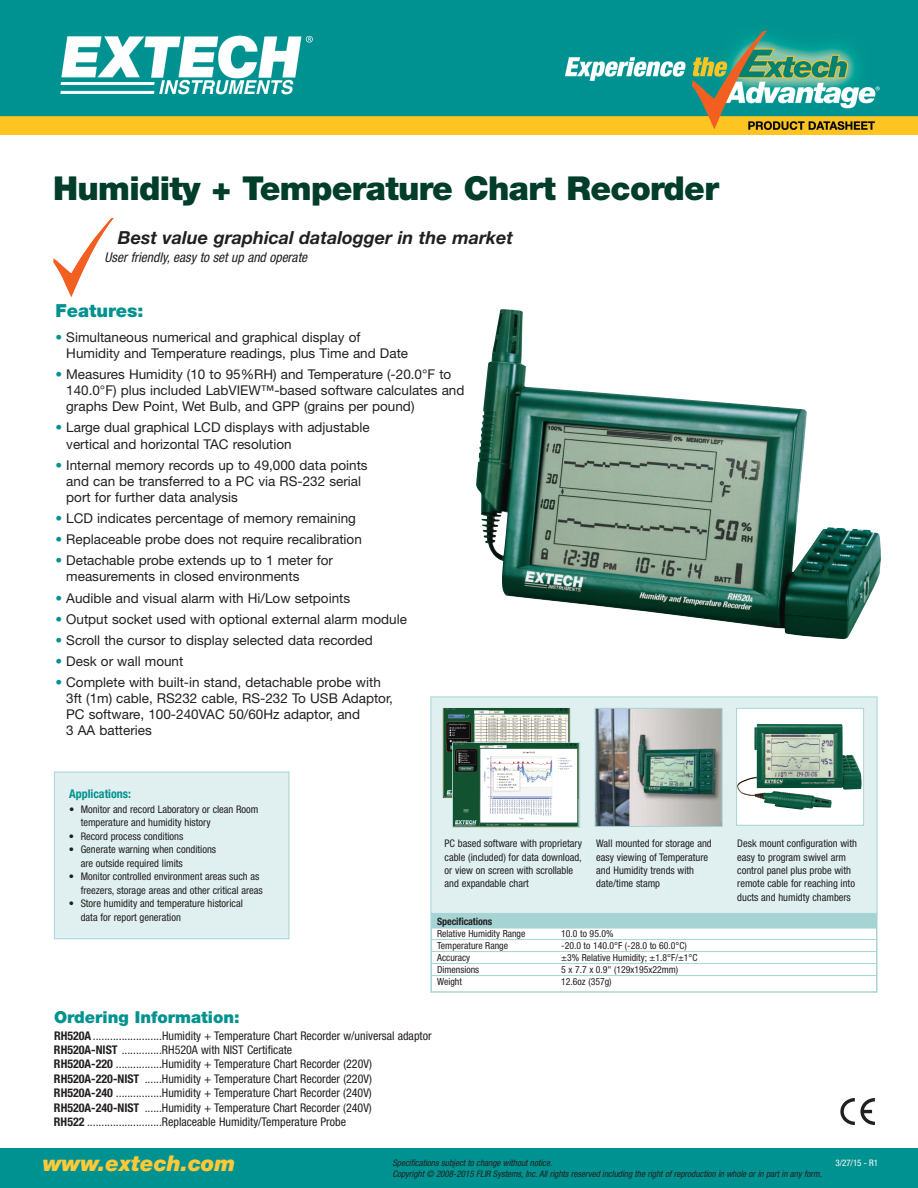
<style>
.page{position:relative;width:918px;height:1188px;background:#fff}
.page>*{position:absolute;margin:0;border:0;box-sizing:border-box;transform-origin:0 0}
.t1{font:900 33px "Helvetica Neue LT";letter-spacing:-.02em;color:#003d2a}
.t2{font:italic 900 21.75px "Helvetica Neue LT";color:#ffc938}
.t3{font:italic 700 18px "Helvetica Neue LT";color:#231f20}
.t4{font:900 18px "Helvetica Neue LT";color:#009290}
.t5{font:900 16.5px "Helvetica Neue LT";color:#009290}
.t6{font:13.5px/16.2px "Helvetica Neue LT";color:#231f20}
.t7{font:italic condensed 13.5px "Helvetica Neue LT";color:#231f20}
.t8{font:condensed 12px/14.4px "Helvetica Neue LT";color:#231f20}
.t9{font:700 condensed 12px "Helvetica Neue LT";color:#009290}
.t10{font:condensed 10.5px/13.4px "Helvetica Neue LT";color:#231f20}
.t11{font:700 condensed 10.2px "Helvetica Neue LT";letter-spacing:-.015em;color:#231f20}
.t12{font:condensed 9.75px "Helvetica Neue LT";color:#231f20}
.t13{font:italic condensed 9px "Helvetica Neue LT";color:#231f20}
.t14{font:condensed 9px "Helvetica Neue LT";color:#fff}
.s1{color:#009290}
.s2{font-weight:700}
</style>
<div class="page">
<div style="left:55px;top:772px;width:234px;height:166px;background:#e0f0f0"></div>
<div style="left:54px;top:772px;width:235px;height:167px;border:1px solid #a6d4d5"></div>
<div style="left:431px;top:697px;width:446px;height:216px;background:#e0f0f0"></div>
<div style="left:431px;top:697px;width:447px;height:217px;border:1px solid #a6d4d5"></div>
<div style="left:0;top:1148px;width:918px;height:40px;background:#009290"></div>
<img style="left:53px;top:217px;width:61px;height:81px">
<svg style="left:840px;top:1098px;width:35px;height:27px"></svg>
<img style="left:476px;top:309px;width:405px;height:330px">
<img style="left:443px;top:709px;width:127px;height:34px">
<img style="left:443px;top:743px;width:9px;height:54px">
<div style="left:452px;top:742px;width:128px;height:86px;border:1px solid #a6d4d5"></div>
<img style="left:453px;top:743px;width:126px;height:84px">
<img style="left:597px;top:710px;width:124px;height:115px">
<div style="left:595px;top:708px;width:128px;height:119px;border:1px solid #a6d4d5"></div>
<div style="left:737px;top:709px;width:126px;height:116px;background:#fff"></div>
<img style="left:738px;top:724px;width:124px;height:86px">
<div style="left:736px;top:708px;width:128px;height:118px;border:1px solid #a6d4d5"></div>
<div style="left:430px;top:914px;width:448px;height:79px;border:2px solid #a6d4d5"></div>
<div style="left:432px;top:915px;width:444px;height:13px;background:#a6d4d5"></div>
<hr style="left:432px;top:939px;width:444px;height:1px;background:#a6d4d5">
<hr style="left:432px;top:951px;width:444px;height:1px;background:#a6d4d5">
<hr style="left:432px;top:963px;width:444px;height:1px;background:#a6d4d5">
<hr style="left:432px;top:975px;width:444px;height:1px;background:#a6d4d5">
<img style="left:0;top:0;width:918px;height:135px">
<h1 class="t1" style="left:53px;top:176px;width:667px">Humidity + Temperature Chart Recorder</h1>
<h3 class="t3" style="left:118px;top:231px;width:397px">Best value graphical datalogger in the market</h3>
<p class="t7" style="left:105px;top:252px;width:204px">User friendly, easy to set up and operate</p>
<h3 class="t4" style="left:56px;top:304px;width:90px">Features:</h3>
<p class="t6" style="left:66px;top:330px;width:343px;text-indent:-11px"><span class="s1">•</span> Simultaneous numerical and graphical display of<br>Humidity and Temperature readings, plus Time and Date</p>
<p class="t6" style="left:66px;top:367px;width:400px;text-indent:-11px"><span class="s1">•</span> Measures Humidity (10 to 95%RH) and Temperature (-20.0°F to<br>140.0°F) plus included LabVIEW™-based software calculates and graphs Dew Point, Wet Bulb, and GPP (grains per pound)</p>
<p class="t6" style="left:66px;top:421px;width:305px;text-indent:-11px"><span class="s1">•</span> Large dual graphical LCD displays with adjustable vertical and horizontal TAC resolution</p>
<p class="t6" style="left:66px;top:458px;width:303px;text-indent:-11px"><span class="s1">•</span> Internal memory records up to 49,000 data points and can be transferred to a PC via RS-232 serial port for further data analysis</p>
<p class="t6" style="left:55px;top:512px;width:302px"><span class="s1">•</span> LCD indicates percentage of memory remaining</p>
<p class="t6" style="left:55px;top:533px;width:308px"><span class="s1">•</span> Replaceable probe does not require recalibration</p>
<p class="t6" style="left:66px;top:554px;width:268px;text-indent:-11px"><span class="s1">•</span> Detachable probe extends up to 1 meter for measurements in closed environments</p>
<p class="t6" style="left:55px;top:591px;width:296px"><span class="s1">•</span> Audible and visual alarm with Hi/Low setpoints</p>
<p class="t6" style="left:55px;top:612px;width:353px"><span class="s1">•</span> Output socket used with optional external alarm module</p>
<p class="t6" style="left:55px;top:633px;width:319px"><span class="s1">•</span> Scroll the cursor to display selected data recorded</p>
<p class="t6" style="left:55px;top:654px;width:129px"><span class="s1">•</span> Desk or wall mount</p>
<p class="t6" style="left:66px;top:675px;width:328px;text-indent:-11px"><span class="s1">•</span> Complete with built-in stand, detachable probe with 3ft (1m) cable, RS232 cable, RS-232 To USB Adaptor, PC software, 100-240VAC 50/60Hz adaptor, and<br>3 AA batteries</p>
<p class="t9" style="left:69px;top:790px;width:64px">Applications:</p>
<p class="t10" style="left:81px;top:803px;width:179px;text-indent:-12px">• Monitor and record Laboratory or clean Room temperature and humidity history</p>
<p class="t10" style="left:69px;top:830px;width:116px">• Record process conditions</p>
<p class="t10" style="left:81px;top:843px;width:137px;text-indent:-12px">• Generate warning when conditions are outside required limits</p>
<p class="t10" style="left:81px;top:870px;width:184px;text-indent:-12px">• Monitor controlled environment areas such as freezers, storage areas and other critical areas</p>
<p class="t10" style="left:81px;top:897px;width:164px;text-indent:-12px">• Store humidity and temperature historical data for report generation</p>
<p class="t10" style="left:445px;top:838px;width:139px">PC based software with proprietary cable (included) for data download, or view on screen with scrollable and expandable chart</p>
<p class="t11" style="left:437px;top:918px;width:57px">Specifications</p>
<p class="t12" style="left:437px;top:931px;width:90px">Relative Humidity Range</p>
<p class="t12" style="left:561px;top:931px;width:54px">10.0 to 95.0%</p>
<p class="t12" style="left:437px;top:943px;width:72px">Temperature Range</p>
<p class="t12" style="left:561px;top:943px;width:127px">-20.0 to 140.0°F (-28.0 to 60.0°C)</p>
<p class="t12" style="left:437px;top:955px;width:34px">Accuracy</p>
<p class="t12" style="left:561px;top:955px;width:138px">±3% Relative Humidity; ±1.8°F/±1°C</p>
<p class="t12" style="left:437px;top:967px;width:44px">Dimensions</p>
<p class="t12" style="left:561px;top:967px;width:118px">5 x 7.7 x 0.9" (129x195x22mm)</p>
<p class="t12" style="left:437px;top:979px;width:26px">Weight</p>
<p class="t12" style="left:561px;top:979px;width:52px">12.6oz (357g)</p>
<p class="t10" style="left:596px;top:838px;width:117px">Wall mounted for storage and easy viewing of Temperature and Humidity trends with date/time stamp</p>
<p class="t10" style="left:737px;top:838px;width:121px">Desk mount configuration with easy to program swivel arm control panel plus probe with remote cable for reaching into ducts and humidty chambers</p>
<p class="t5" style="left:54px;top:1011px;width:187px">Ordering Information:</p>
<p class="t8" style="left:54px;top:1029px;width:379px"><span class="s2">RH520A</span>........................Humidity + Temperature Chart Recorder w/universal adaptor <span class="s2">RH520A-NIST</span> ..............RH520A with NIST Certificate<br><span class="s2">RH520A-220</span> ................Humidity + Temperature Chart Recorder (220V)<br><span class="s2">RH520A-220-NIST</span> ......Humidity + Temperature Chart Recorder (220V)<br><span class="s2">RH520A-240</span> ................Humidity + Temperature Chart Recorder (240V)<br><span class="s2">RH520A-240-NIST</span> ......Humidity + Temperature Chart Recorder (240V)<br><span class="s2">RH522</span> ..........................Replaceable Humidity/Temperature Probe</p>
<h2 class="t2" style="left:43px;top:1156px;width:194px">www.extech.com</h2>
<p class="t13" style="left:392px;top:1160px;width:161px">Specifications subject to change without notice.</p>
<p class="t13" style="left:392px;top:1171px;width:431px">Copyright © 2008-2015 FLIR Systems, Inc. All rights reserved including the right of reproduction in whole or in part in any form.</p>
<p class="t14" style="left:835px;top:1160px;width:44px">3/27/15 - R1</p>
</div>
